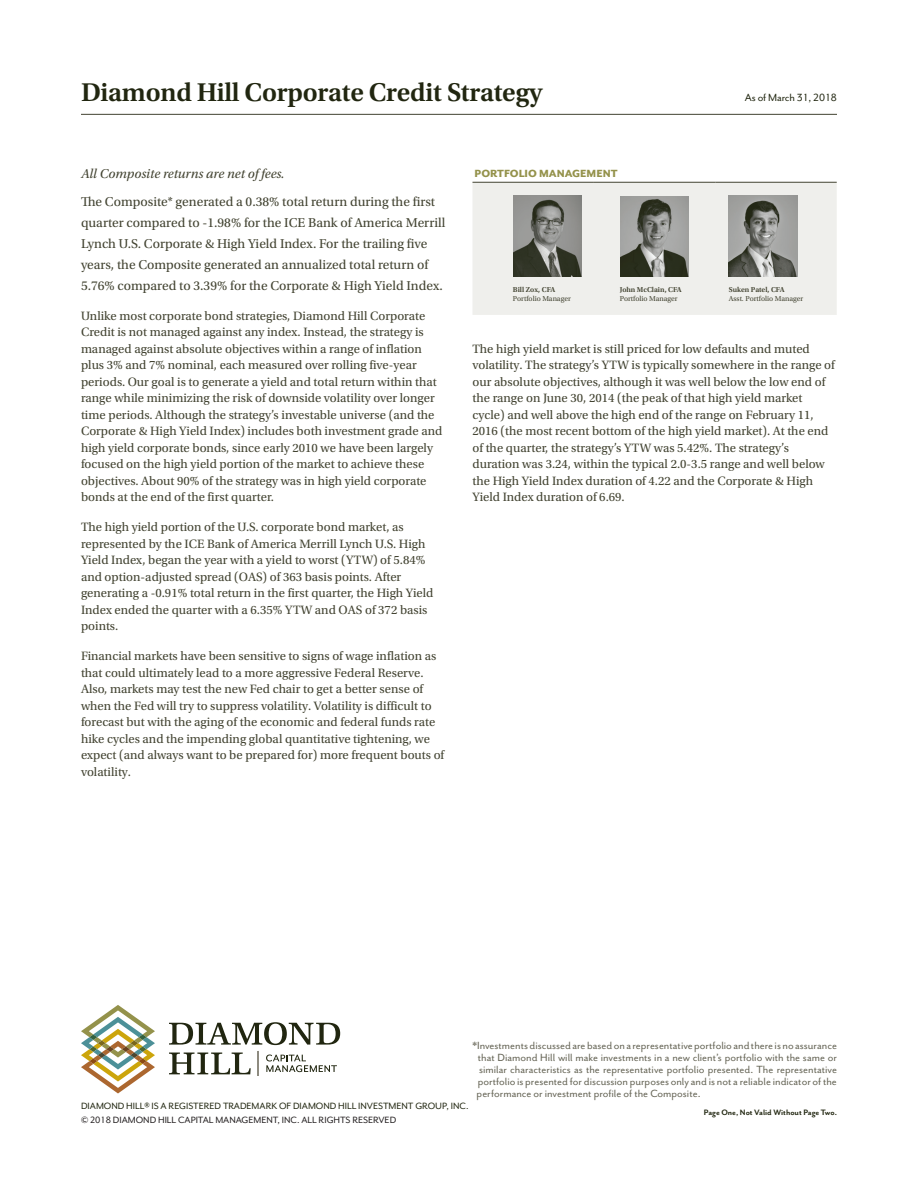
<style>
.page{position:relative;width:918px;height:1188px;background:#fff}
.page>*{position:absolute;margin:0;border:0;box-sizing:border-box;transform-origin:0 0}
._00_Page_Title_U_18{font:600 27px "Utopia Std";letter-spacing:-.01em;color:#212610}
._1B_Head_PMS_U_11_14{font:13.5px/21px "Utopia Std";color:#424331}
._1B_Head_PMS_U_11_14-2{font:italic 13.5px "Utopia Std";color:#424331}
._3A_Body_U_8_5_12{font:12.75px/16.5px "Utopia Std";color:#424331}
._1B_Head_PMS_U_11_14-3{font:12.75px/16.5px "Utopia Std";color:#424331}
._8A_Disclosure_E_9_9{font:12px/12px "Mr Eaves San OT";color:#646354;text-align:justify}
._1E_Head_PMS_E_8_10{font:800 12px "Mr Eaves San OT";color:#94924b}
._00_Page_Title_U_18-2{font:12px "Mr Eaves San OT";letter-spacing:-.01em;color:#212610}
.t1{font:10.5px "Mr Eaves San OT";color:#212610}
.t2{font:10.5px "Mr Eaves San OT";color:#231f20}
.t3{font:700 9px "Mr Eaves San OT";color:#212610}
.t4{font:7.5px/9px "Utopia Std";color:#424331}
.s1{font-weight:600}
</style>
<div class="page">
<hr style="left:81px;top:114px;width:756px;height:1px;background:#424331">
<div style="left:473px;top:183px;width:364px;height:132px;background:#efefec"></div>
<hr style="left:472px;top:182px;width:122px;height:1px;background:#424331">
<hr style="left:594px;top:182px;width:121px;height:1px;background:#424331">
<hr style="left:715px;top:182px;width:122px;height:1px;background:#424331">
<img style="left:513px;top:196px;width:68px;height:80px">
<img style="left:620px;top:196px;width:69px;height:81px">
<img style="left:729px;top:196px;width:68px;height:80px">
<svg style="left:81px;top:1005px;width:74px;height:88px"></svg>
<svg style="left:169px;top:1022px;width:171px;height:23px"></svg>
<svg style="left:169px;top:1053px;width:82px;height:21px"></svg>
<svg style="left:266px;top:1055px;width:71px;height:17px"></svg>
<svg style="left:258px;top:1051px;width:1px;height:25px"></svg>
<p class="_00_Page_Title_U_18" style="left:81px;top:77px;width:463px">Diamond Hill Corporate Credit Strategy</p>
<p class="_00_Page_Title_U_18-2" style="left:745px;top:91px;width:94px">As of March 31, 2018</p>
<p class="_1B_Head_PMS_U_11_14-2" style="left:81px;top:166px;width:205px">All Composite returns are net of fees.</p>
<p class="_1B_Head_PMS_U_11_14" style="left:81px;top:191px;width:366px">The Composite* generated a 0.38% total return during the first quarter compared to -1.98% for the ICE Bank of America Merrill Lynch U.S. Corporate &amp; High Yield Index. For the trailing five years, the Composite generated an annualized total return of 5.76% compared to 3.39% for the Corporate &amp; High Yield Index.</p>
<p class="_1B_Head_PMS_U_11_14-3" style="left:81px;top:308px;width:363px">Unlike most corporate bond strategies, Diamond Hill Corporate Credit is not managed against any index. Instead, the strategy is managed against absolute objectives within a range of inflation plus 3% and 7% nominal, each measured over rolling five-year periods. Our goal is to generate a yield and total return within that range while minimizing the risk of downside volatility over longer time periods. Although the strategy’s investable universe (and the Corporate &amp; High Yield Index) includes both investment grade and high yield corporate bonds, since early 2010 we have been largely focused on the high yield portion of the market to achieve these objectives. About 90% of the strategy was in high yield corporate bonds at the end of the first quarter.</p>
<p class="_3A_Body_U_8_5_12" style="left:81px;top:519px;width:354px">The high yield portion of the U.S. corporate bond market, as represented by the ICE Bank of America Merrill Lynch U.S. High Yield Index, began the year with a yield to worst (YTW) of 5.84% and option-adjusted spread (OAS) of 363 basis points. After generating a -0.91% total return in the first quarter, the High Yield Index ended the quarter with a 6.35% YTW and OAS of 372 basis points.</p>
<p class="_3A_Body_U_8_5_12" style="left:81px;top:648px;width:365px">Financial markets have been sensitive to signs of wage inflation as that could ultimately lead to a more aggressive Federal Reserve.<br>Also, markets may test the new Fed chair to get a better sense of when the Fed will try to suppress volatility. Volatility is difficult to forecast but with the aging of the economic and federal funds rate hike cycles and the impending global quantitative tightening, we expect (and always want to be prepared for) more frequent bouts of volatility.</p>
<p class="_1E_Head_PMS_E_8_10" style="left:475px;top:167px;width:144px">PORTFOLIO MANAGEMENT</p>
<p class="t4" style="left:513px;top:286px;width:59px"><span class="s1">Bill Zox, CFA<br></span>Portfolio Manager</p>
<p class="t4" style="left:620px;top:286px;width:63px"><span class="s1">John McClain, CFA<br></span>Portfolio Manager</p>
<p class="t4" style="left:729px;top:286px;width:76px"><span class="s1">Suken Patel, CFA<br></span>Asst. Portfolio Manager</p>
<p class="_3A_Body_U_8_5_12" style="left:472px;top:340px;width:364px">The high yield market is still priced for low defaults and muted volatility. The strategy’s YTW is typically somewhere in the range of our absolute objectives, although it was well below the low end of the range on June 30, 2014 (the peak of that high yield market cycle) and well above the high end of the range on February 11, 2016 (the most recent bottom of the high yield market). At the end of the quarter, the strategy’s YTW was 5.42%. The strategy’s duration was 3.24, within the typical 2.0-3.5 range and well below the High Yield Index duration of 4.22 and the Corporate &amp; High Yield Index duration of 6.69.</p>
<p class="_8A_Disclosure_E_9_9" style="left:477px;top:1039px;width:362px;text-indent:-4px">*Investments discussed are based on a representative portfolio and there is no assurance that Diamond Hill will make investments in a new client’s portfolio with the same or similar characteristics as the representative portfolio presented. The representative portfolio is presented for discussion purposes only and is not a reliable indicator of the performance or investment profile of the Composite.</p>
<p class="t1" style="left:81px;top:1101px;width:389px">DIAMOND HILL® IS A REGISTERED TRADEMARK OF DIAMOND HILL INVESTMENT GROUP, INC.</p>
<p class="t2" style="left:81px;top:1114px;width:317px">© 2018 DIAMOND HILL CAPITAL MANAGEMENT, INC. ALL RIGHTS RESERVED</p>
<p class="t3" style="left:704px;top:1107px;width:135px">Page One, Not Valid Without Page Two.</p>
</div>
